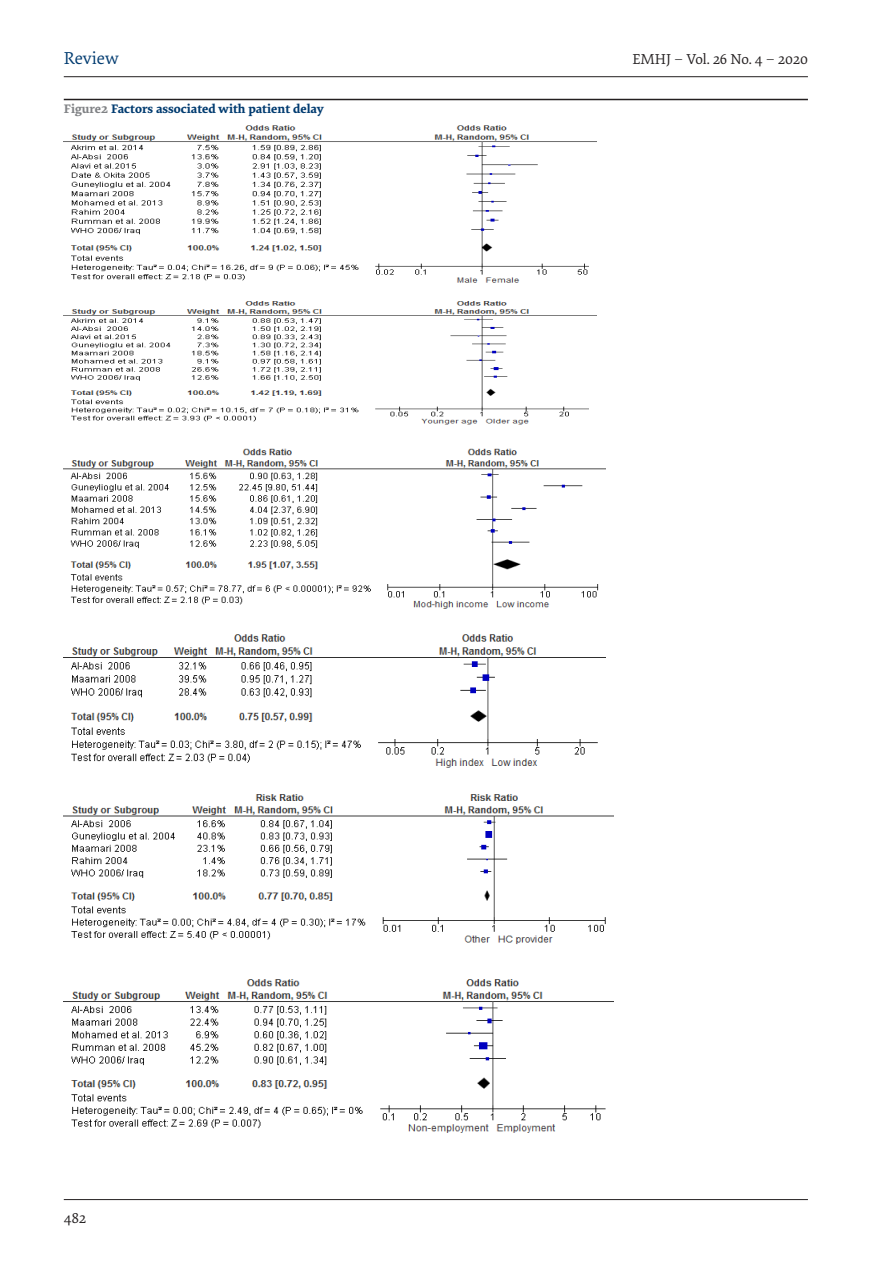
<style>
.page{position:relative;width:893px;height:1263px;background:#fff}
.page>*{position:absolute;margin:0;border:0;box-sizing:border-box;transform-origin:0 0}
.t1{font:18px "Elena";color:#003b70}
.t2{font:15px "Elena";color:#231f20}
.Figure_caption{font:700 12.9px "Elena";color:#003b70}
.s1{font-family:"Ropa Sans PTT";font-weight:300}
.s2{color:#808285}
</style>
<div class="page">
<hr style="left:64px;top:1199px;width:744px;height:1px;background:#231f20">
<hr style="left:64px;top:76px;width:744px;height:1px;background:#231f20">
<hr style="left:64px;top:99px;width:744px;height:1px;background:#231f20">
<img style="left:64px;top:125px;width:533px;height:158px">
<img style="left:64px;top:301px;width:533px;height:124px">
<img style="left:64px;top:448px;width:542px;height:161px">
<img style="left:64px;top:634px;width:542px;height:134px">
<img style="left:64px;top:794px;width:549px;height:151px">
<img style="left:64px;top:979px;width:549px;height:154px">
<h1 class="t1" style="left:64px;top:45px;width:56px">Review</h1>
<p class="t2" style="left:632px;top:49px;width:177px">EMHJ <span class="s1">–</span> Vol. 26 No. 4 <span class="s1">–</span> 2020</p>
<p class="Figure_caption" style="left:64px;top:99px;width:262px"><span class="s2">Figure2</span> Factors associated with patient delay</p>
<p class="t2" style="left:64px;top:1208px;width:24px">482</p>
</div>
